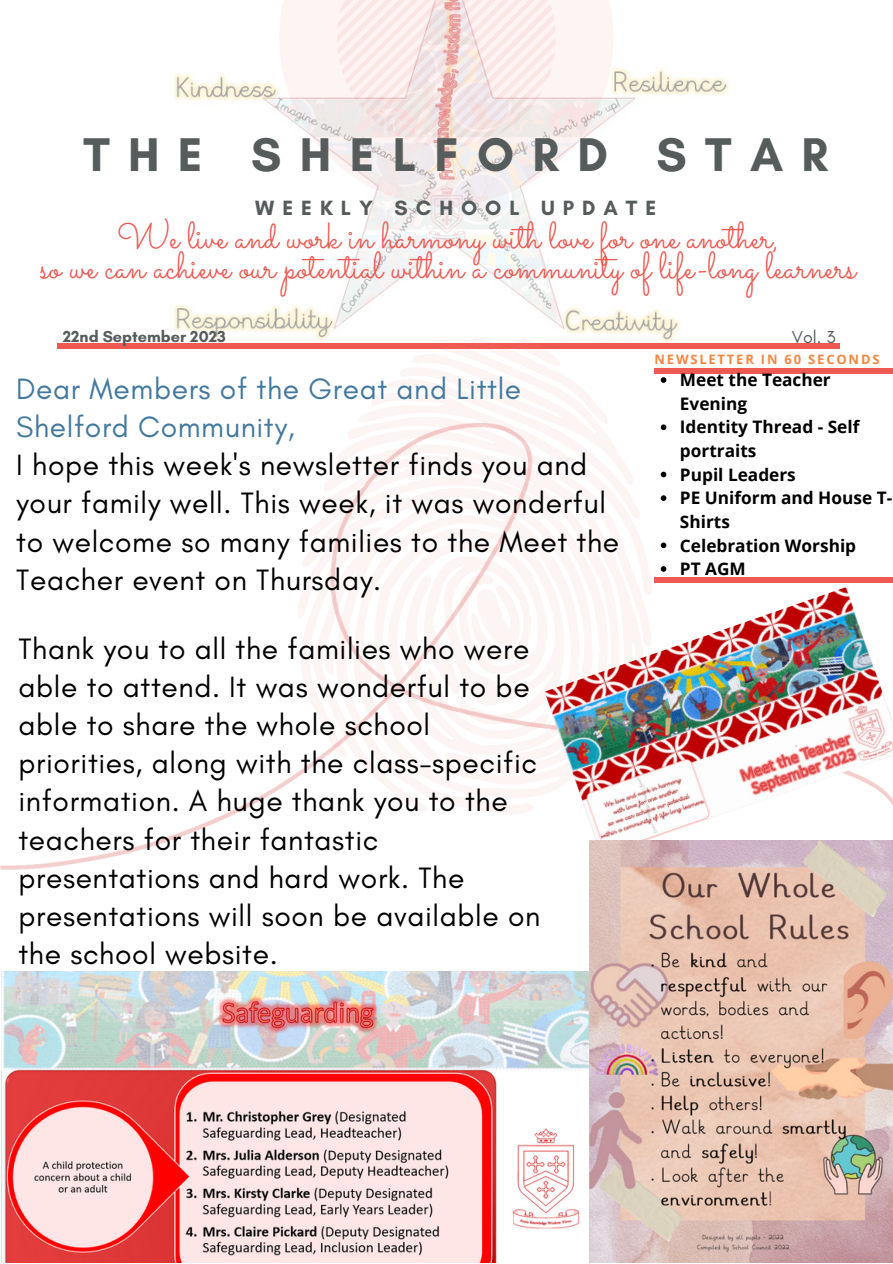
<style>
.page{position:relative;width:893px;height:1264px;background:#fff}
.page>*{position:absolute;margin:0;border:0;box-sizing:border-box;transform-origin:0 0}
.t1{font:700 48.15px "Glacial Indifference";letter-spacing:.38em;color:#565b5b}
.t2{font:37.65px "Sacramento";color:#ee5952}
.t3{font:30px/38.2px "Glacial Indifference";letter-spacing:.02em;color:#000}
.t4{font:30px/38.2px "Glacial Indifference";letter-spacing:.02em;color:#43799f}
.t5{font:700 21px "Glacial Indifference";letter-spacing:.38em;color:#565b5b}
.t6{font:17.7px "Glacial Indifference";color:#565b5b}
.t7{font:700 17.25px/23.5px "Open Sans";color:#000}
.t8{font:700 16.2px "Glacial Indifference";color:#565b5b}
.t9{font:700 13.05px "Open Sans";letter-spacing:.14em;color:#f6863f}
</style>
<div class="page">
<img style="left:173px;top:0;width:557px;height:343px">
<div style="left:57px;top:343px;width:782px;height:5px;background:#ee5952"></div>
<div style="left:654px;top:368px;width:238px;height:6px;background:#ee5952"></div>
<div style="left:654px;top:576px;width:238px;height:6px;background:#ee5952"></div>
<svg style="left:297px;top:336px;width:355px;height:442px"></svg>
<svg style="left:308px;top:435px;width:236px;height:379px"></svg>
<svg style="left:299px;top:471px;width:245px;height:291px;fill:#fdf5f4"></svg>
<svg style="left:358px;top:393px;width:294px;height:202px;fill:#fdf5f3"></svg>
<svg style="left:387px;top:336px;width:253px;height:184px"></svg>
<svg style="left:297px;top:527px;width:84px;height:230px"></svg>
<svg style="left:426px;top:585px;width:123px;height:158px"></svg>
<img style="left:544px;top:587px;width:348px;height:253px">
<img style="left:1px;top:971px;width:588px;height:291px">
<img style="left:589px;top:840px;width:303px;height:422px">
<svg style="left:660px;top:377px;width:6px;height:6px"></svg>
<svg style="left:660px;top:424px;width:6px;height:6px"></svg>
<svg style="left:660px;top:471px;width:6px;height:6px"></svg>
<svg style="left:660px;top:495px;width:6px;height:6px"></svg>
<svg style="left:660px;top:542px;width:6px;height:6px"></svg>
<svg style="left:660px;top:566px;width:6px;height:5px"></svg>
<p class="t1" style="left:83px;top:125px;width:746px">THE SHELFORD STAR</p>
<p class="t5" style="left:255px;top:195px;width:402px">WEEKLY SCHOOL UPDATE</p>
<p class="t2" style="left:117px;top:213px;width:663px">We live and work in harmony with love for one another,</p>
<p class="t2" style="left:40px;top:242px;width:817px">so we can achieve our potential within a community of life-long learners</p>
<p class="t8" style="left:63px;top:327px;width:164px">22nd September 2023</p>
<p class="t6" style="left:791px;top:326px;width:45px">Vol. 3</p>
<p class="t9" style="left:654px;top:350px;width:226px">NEWSLETTER IN 60 SECONDS</p>
<p class="t7" style="left:680px;top:368px;width:152px">Meet the Teacher<br>Evening</p>
<p class="t7" style="left:680px;top:415px;width:181px">Identity Thread - Self portraits</p>
<p class="t7" style="left:680px;top:462px;width:117px">Pupil Leaders</p>
<p class="t7" style="left:680px;top:486px;width:214px">PE Uniform and House T-<br>Shirts</p>
<p class="t7" style="left:680px;top:533px;width:178px">Celebration Worship</p>
<p class="t7" style="left:680px;top:556px;width:67px">PT AGM</p>
<p class="t4" style="left:16px;top:369px;width:506px">Dear Members of the Great and Little<br>Shelford Community,</p>
<p class="t3" style="left:16px;top:445px;width:604px">I hope this week's newsletter finds you and your family well. This week, it was wonderful to welcome so many families to the Meet the Teacher event on Thursday.</p>
<p class="t3" style="left:18px;top:629px;width:523px">Thank you to all the families who were able to attend. It was wonderful to be able to share the whole school priorities, along with the class-specific information. A huge thank you to the teachers for their fantastic presentations and hard work. The presentations will soon be available on the school website.</p>
</div>
